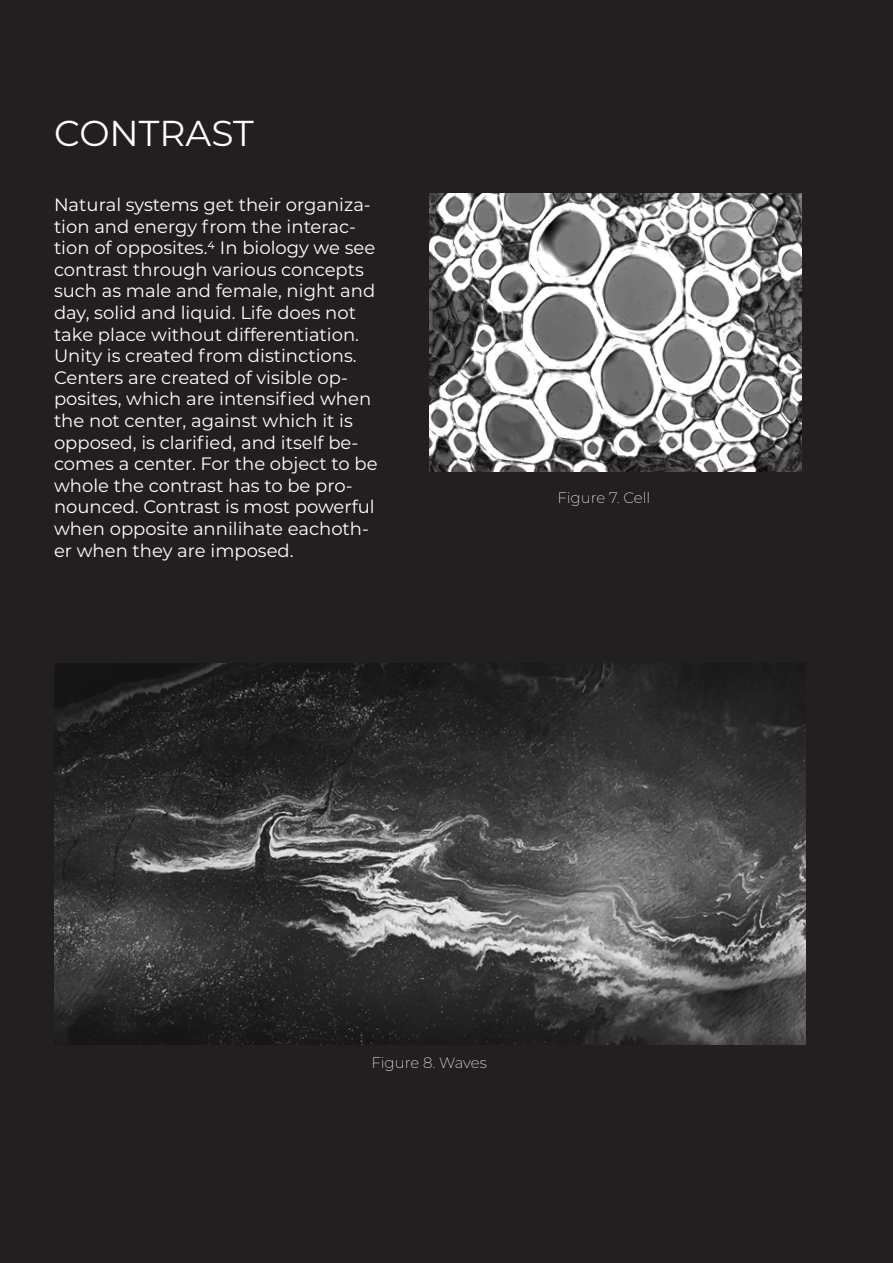
<style>
.page{position:relative;width:893px;height:1263px;background:#231f20}
.page>*{position:absolute;margin:0;border:0;box-sizing:border-box;transform-origin:0 0}
.t1{font:36px "Montserrat";color:#fff}
.t2{font:18px/21.6px "Montserrat";color:#fff}
.t3{font:200 15px "Montserrat";color:#fff}
</style>
<div class="page">
<img style="left:430px;top:193px;width:372px;height:278px">
<img style="left:54px;top:663px;width:751px;height:381px">
<p class="t1" style="left:54px;top:109px;width:201px">CONTRAST</p>
<p class="t2" style="left:54px;top:193px;width:325px">Natural systems get their organiza&shy;tion and energy from the interac&shy;tion of opposites.4 In biology we see contrast through various concepts such as male and female, night and day, solid and liquid. Life does not take place without differentiation.<br>Unity is created from distinctions.<br>Centers are created of visible op&shy;posites, which are intensified when the not center, against which it is opposed, is clarified, and itself be&shy;comes a center. For the object to be whole the contrast has to be pro&shy;nounced. Contrast is most powerful when opposite annilihate eachoth&shy;er when they are imposed.</p>
<p class="t3" style="left:557px;top:487px;width:94px">Figure 7. Cell</p>
<p class="t3" style="left:371px;top:1052px;width:117px">Figure 8. Waves</p>
</div>
